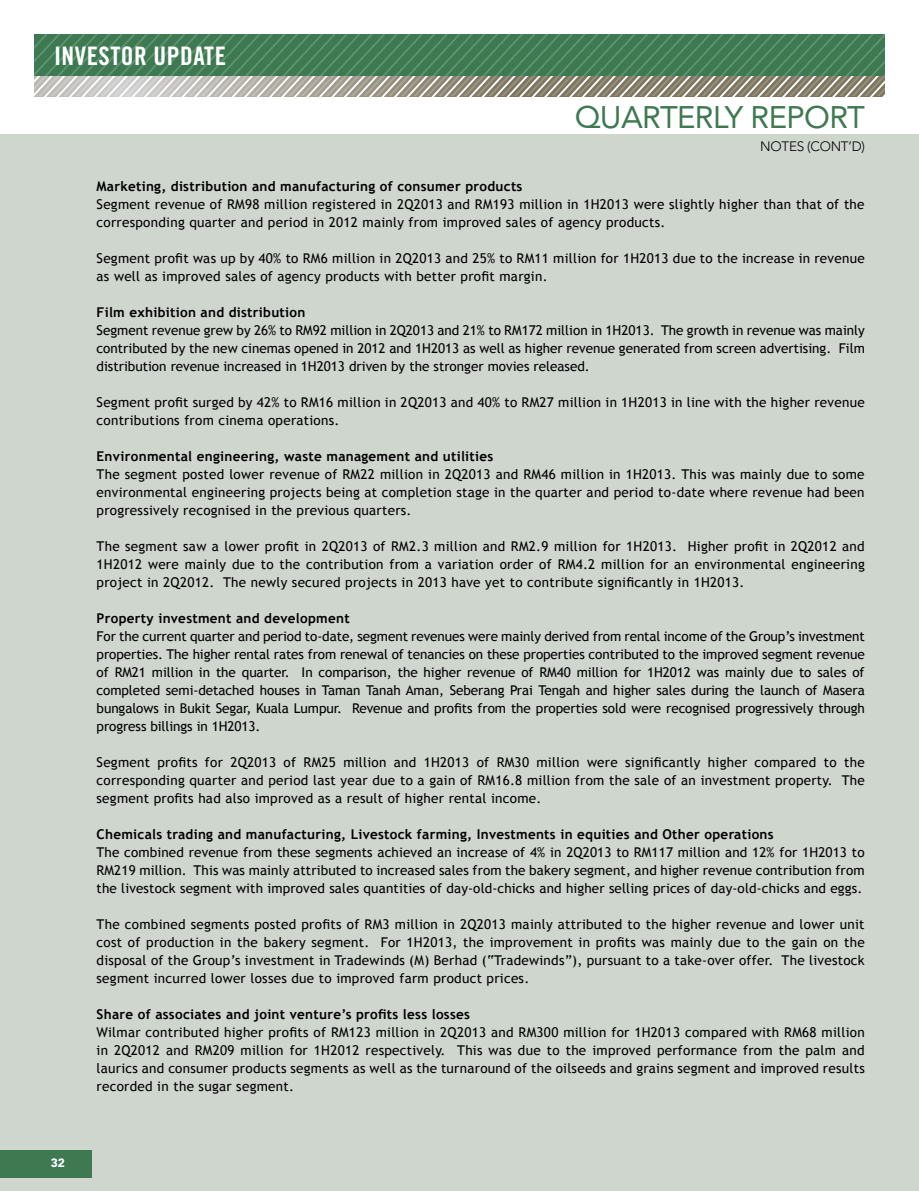
<style>
.page{position:relative;width:919px;height:1191px;background:#fff}
.page>*{position:absolute;margin:0;border:0;box-sizing:border-box;transform-origin:0 0}
.t1{font:30.9px "Avenir LT Std";letter-spacing:-.02em;color:#3e7952}
.t2{font:25.5px "Trade Gothic LT Std Bd Cn 20";letter-spacing:.02em;color:#fff}
.t3{font:13.5px/18px "Trebuchet MS";letter-spacing:.02em;color:#000;text-align:justify}
.t4{font:700 13.5px "Trebuchet MS";letter-spacing:.02em;color:#000}
.t5{font:300 13.5px "Avenir LT Std";letter-spacing:-.02em;color:#000}
.t6{font:900 12px "Avenir LT Std";color:#fff}
</style>
<div class="page">
<div style="left:0;top:134px;width:918px;height:1057px;background:#ced6cd"></div>
<div style="left:0;top:1150px;width:91px;height:27px;background:#3e7952"></div>
<svg style="left:34px;top:96px;width:849px;height:1px"></svg>
<svg style="left:34px;top:34px;width:850px;height:62px;background:#668c6f"></svg>
<h2 class="t2" style="left:54px;top:41px;width:173px">INVESTOR UPDATE</h2>
<h1 class="t1" style="left:574px;top:99px;width:292px">QUARTERLY REPORT</h1>
<p class="t5" style="left:760px;top:138px;width:106px">NOTES (CONT’D)</p>
<p class="t6" style="left:51px;top:1155px;width:16px">32</p>
<p class="t4" style="left:97px;top:177px;width:427px">Marketing, distribution and manufacturing of consumer products</p>
<p class="t3" style="left:97px;top:195px;width:769px">Segment revenue of RM98 million registered in 2Q2013 and RM193 million in 1H2013 were slightly higher than that of the corresponding quarter and period in 2012 mainly from improved sales of agency products.</p>
<p class="t3" style="left:97px;top:249px;width:769px">Segment profit was up by 40% to RM6 million in 2Q2013 and 25% to RM11 million for 1H2013 due to the increase in revenue as well as improved sales of agency products with better profit margin.</p>
<p class="t4" style="left:97px;top:303px;width:210px">Film exhibition and distribution</p>
<p class="t3" style="left:97px;top:321px;width:769px">Segment revenue grew by 26% to RM92 million in 2Q2013 and 21% to RM172 million in 1H2013. The growth in revenue was mainly contributed by the new cinemas opened in 2012 and 1H2013 as well as higher revenue generated from screen advertising. Film distribution revenue increased in 1H2013 driven by the stronger movies released.</p>
<p class="t3" style="left:97px;top:393px;width:769px">Segment profit surged by 42% to RM16 million in 2Q2013 and 40% to RM27 million in 1H2013 in line with the higher revenue contributions from cinema operations.</p>
<p class="t4" style="left:97px;top:447px;width:398px">Environmental engineering, waste management and utilities</p>
<p class="t3" style="left:97px;top:465px;width:769px">The segment posted lower revenue of RM22 million in 2Q2013 and RM46 million in 1H2013. This was mainly due to some environmental engineering projects being at completion stage in the quarter and period to-date where revenue had been progressively recognised in the previous quarters.</p>
<p class="t3" style="left:97px;top:537px;width:769px">The segment saw a lower profit in 2Q2013 of RM2.3 million and RM2.9 million for 1H2013. Higher profit in 2Q2012 and 1H2012 were mainly due to the contribution from a variation order of RM4.2 million for an environmental engineering project in 2Q2012. The newly secured projects in 2013 have yet to contribute significantly in 1H2013.</p>
<p class="t4" style="left:97px;top:609px;width:254px">Property investment and development</p>
<p class="t3" style="left:97px;top:627px;width:769px">For the current quarter and period to-date, segment revenues were mainly derived from rental income of the Group’s investment properties. The higher rental rates from renewal of tenancies on these properties contributed to the improved segment revenue of RM21 million in the quarter. In comparison, the higher revenue of RM40 million for 1H2012 was mainly due to sales of completed semi-detached houses in Taman Tanah Aman, Seberang Prai Tengah and higher sales during the launch of Masera bungalows in Bukit Segar, Kuala Lumpur. Revenue and profits from the properties sold were recognised progressively through progress billings in 1H2013.</p>
<p class="t3" style="left:97px;top:753px;width:769px">Segment profits for 2Q2013 of RM25 million and 1H2013 of RM30 million were significantly higher compared to the corresponding quarter and period last year due to a gain of RM16.8 million from the sale of an investment property. The segment profits had also improved as a result of higher rental income.</p>
<p class="t4" style="left:97px;top:825px;width:678px">Chemicals trading and manufacturing, Livestock farming, Investments in equities and Other operations</p>
<p class="t3" style="left:97px;top:843px;width:769px">The combined revenue from these segments achieved an increase of 4% in 2Q2013 to RM117 million and 12% for 1H2013 to RM219 million. This was mainly attributed to increased sales from the bakery segment, and higher revenue contribution from the livestock segment with improved sales quantities of day-old-chicks and higher selling prices of day-old-chicks and eggs.</p>
<p class="t3" style="left:97px;top:915px;width:769px">The combined segments posted profits of RM3 million in 2Q2013 mainly attributed to the higher revenue and lower unit cost of production in the bakery segment. For 1H2013, the improvement in profits was mainly due to the gain on the disposal of the Group’s investment in Tradewinds (M) Berhad (“Tradewinds”), pursuant to a take-over offer. The livestock segment incurred lower losses due to improved farm product prices.</p>
<p class="t4" style="left:97px;top:1005px;width:375px">Share of associates and joint venture’s profits less losses</p>
<p class="t3" style="left:97px;top:1023px;width:769px">Wilmar contributed higher profits of RM123 million in 2Q2013 and RM300 million for 1H2013 compared with RM68 million in 2Q2012 and RM209 million for 1H2012 respectively. This was due to the improved performance from the palm and laurics and consumer products segments as well as the turnaround of the oilseeds and grains segment and improved results recorded in the sugar segment.</p>
</div>
